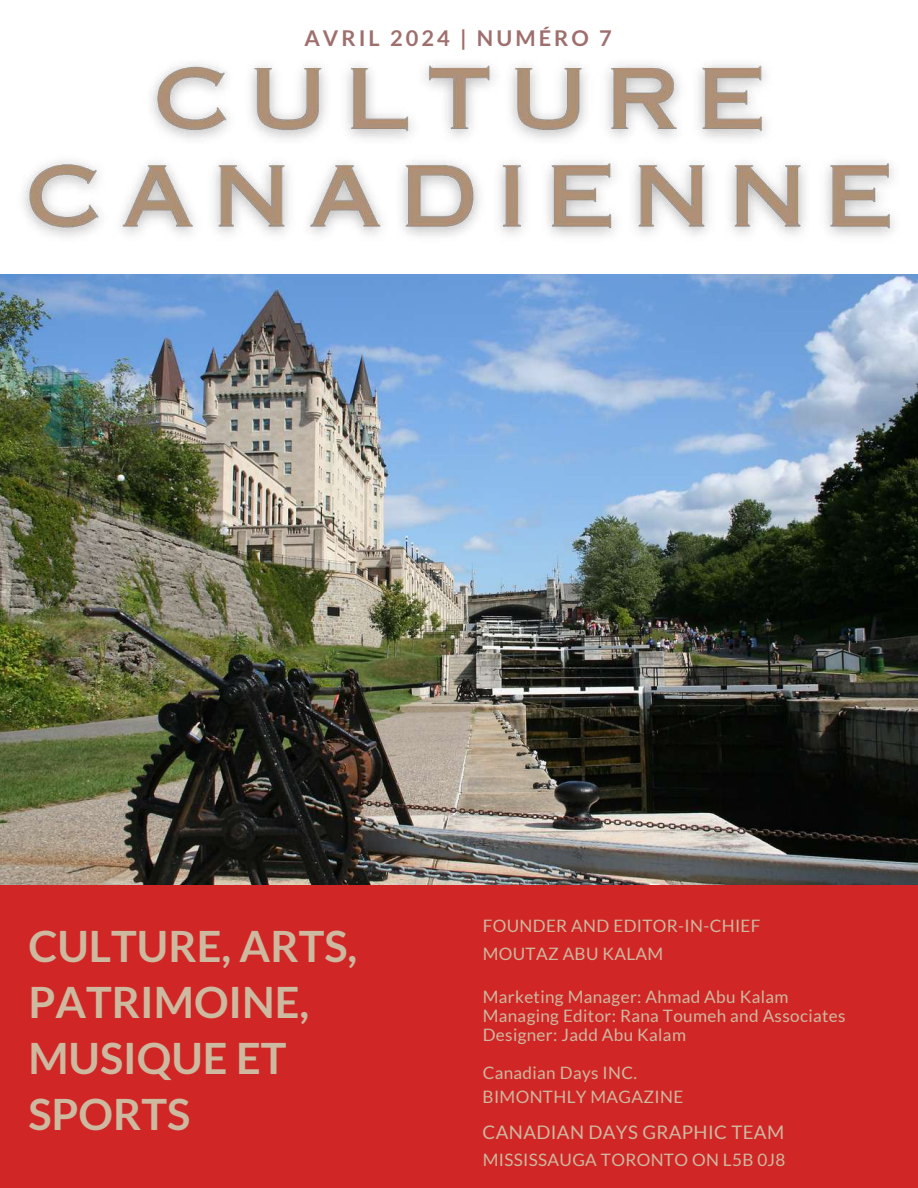
<style>
.page{position:relative;width:918px;height:1188px;background:#fff}
.page>*{position:absolute;margin:0;border:0;box-sizing:border-box;transform-origin:0 0}
.t1{font:700 43.2px/55.8px "Lato";color:#ccb9a0}
.t2{font:700 21.75px "Lato";letter-spacing:.14em;color:#9e6f6d}
.t3{font:18.75px "Lato";letter-spacing:.02em;color:#ccb9a0}
.t4{font:17.1px/19.2px "Lato";letter-spacing:.02em;color:#ccb9a0}
</style>
<div class="page">
<div style="left:0;top:885px;width:918px;height:303px;background:#d12626"></div>
<img style="left:0;top:274px;width:918px;height:611px">
<img style="left:23px;top:63px;width:871px;height:174px">
<p class="t2" style="left:304px;top:24px;width:309px">AVRIL 2024 | NUMÉRO 7</p>
<h1 class="t1" style="left:28px;top:918px;width:330px">CULTURE, ARTS,<br>PATRIMOINE,<br>MUSIQUE ET<br>SPORTS</h1>
<p class="t4" style="left:483px;top:911px;width:279px;line-height:28.2px">FOUNDER AND EDITOR-IN-CHIEF<br>MOUTAZ ABU KALAM</p>
<p class="t4" style="left:483px;top:987px;width:364px">Marketing Manager: Ahmad Abu Kalam<br>Managing Editor: Rana Toumeh and Associates<br>Designer: Jadd Abu Kalam</p>
<p class="t4" style="left:483px;top:1061px;width:202px;line-height:23.9px">Canadian Days INC.<br>BIMONTHLY MAGAZINE</p>
<p class="t3" style="left:483px;top:1121px;width:303px">CANADIAN DAYS GRAPHIC TEAM</p>
<p class="t4" style="left:483px;top:1150px;width:304px">MISSISSAUGA TORONTO ON L5B 0J8</p>
</div>
